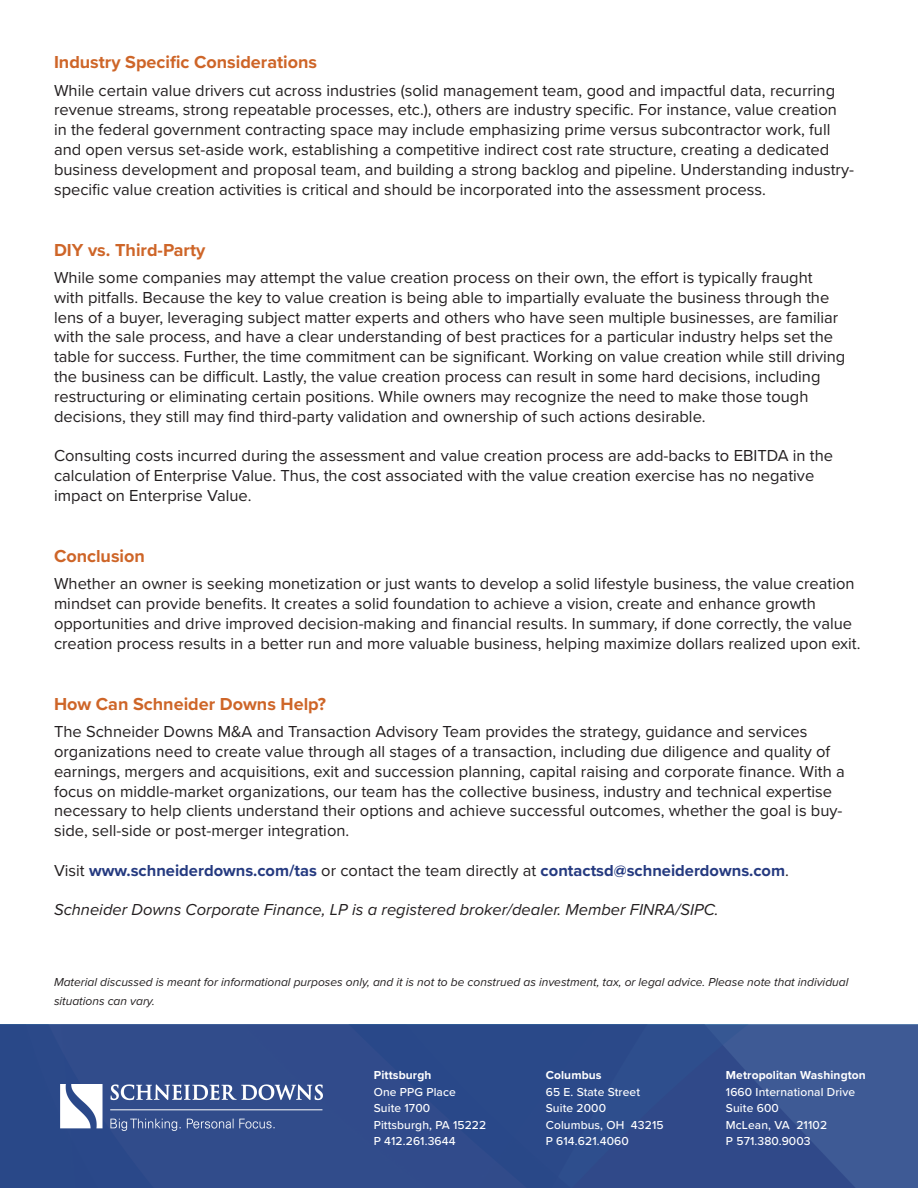
<style>
.page{position:relative;width:918px;height:1188px;background:#fff}
.page>*{position:absolute;margin:0;border:0;box-sizing:border-box;transform-origin:0 0}
.t1{font:700 18px "Proxima Nova";color:#ce6528}
.t2{font:16.5px/19.8px "Proxima Nova";color:#231f20}
.t3{font:700 16.5px "Proxima Nova";color:#253a80}
.t4{font:italic 16.5px "Proxima Nova";color:#231f20}
.t5{font:500 12px "Proxima Nova";letter-spacing:.01em;color:#fff}
.t6{font:italic 12px/19.8px "Proxima Nova";color:#231f20}
.t7{font:700 12px "Proxima Nova";letter-spacing:.01em;color:#fff}
.s1{font-weight:400;color:#231f20}
</style>
<div class="page">
<svg style="left:0;top:1024px;width:918px;height:164px;background:#304c8b"></svg>
<img style="left:60px;top:1085px;width:263px;height:45px">
<p class="t1" style="left:54px;top:49px;width:265px">Industry Specific Considerations</p>
<p class="t2" style="left:54px;top:79px;width:802px">While certain value drivers cut across industries (solid management team, good and impactful data, recurring revenue streams, strong repeatable processes, etc.), others are industry specific. For instance, value creation<br>in the federal government contracting space may include emphasizing prime versus subcontractor work, full and open versus set-aside work, establishing a competitive indirect cost rate structure, creating a dedicated business development and proposal team, and building a strong backlog and pipeline. Understanding industry&shy;specific value creation activities is critical and should be incorporated into the assessment process.</p>
<p class="t1" style="left:54px;top:236px;width:153px">DIY vs. Third-Party</p>
<p class="t2" style="left:54px;top:267px;width:793px">While some companies may attempt the value creation process on their own, the effort is typically fraught with pitfalls. Because the key to value creation is being able to impartially evaluate the business through the lens of a buyer, leveraging subject matter experts and others who have seen multiple businesses, are familiar with the sale process, and have a clear understanding of best practices for a particular industry helps set the table for success. Further, the time commitment can be significant. Working on value creation while still driving the business can be difficult. Lastly, the value creation process can result in some hard decisions, including restructuring or eliminating certain positions. While owners may recognize the need to make those tough decisions, they still may find third-party validation and ownership of such actions desirable.</p>
<p class="t2" style="left:54px;top:445px;width:781px">Consulting costs incurred during the assessment and value creation process are add-backs to EBITDA in the calculation of Enterprise Value. Thus, the cost associated with the value creation exercise has no negative impact on Enterprise Value.</p>
<p class="t1" style="left:54px;top:543px;width:92px">Conclusion</p>
<p class="t2" style="left:54px;top:573px;width:808px">Whether an owner is seeking monetization or just wants to develop a solid lifestyle business, the value creation mindset can provide benefits. It creates a solid foundation to achieve a vision, create and enhance growth opportunities and drive improved decision-making and financial results. In summary, if done correctly, the value creation process results in a better run and more valuable business, helping maximize dollars realized upon exit.</p>
<p class="t1" style="left:54px;top:690px;width:274px">How Can Schneider Downs Help?</p>
<p class="t2" style="left:54px;top:721px;width:792px">The Schneider Downs M&amp;A and Transaction Advisory Team provides the strategy, guidance and services organizations need to create value through all stages of a transaction, including due diligence and quality of earnings, mergers and acquisitions, exit and succession planning, capital raising and corporate finance. With a focus on middle-market organizations, our team has the collective business, industry and technical expertise necessary to help clients understand their options and achieve successful outcomes, whether the goal is buy&shy;side, sell-side or post-merger integration.</p>
<p class="t3" style="left:54px;top:858px;width:736px"><span class="s1">Visit</span> www.schneiderdowns.com/tas <span class="s1">or contact the team directly at</span> contactsd@schneiderdowns.com<span class="s1">.</span></p>
<p class="t4" style="left:54px;top:898px;width:666px">Schneider Downs Corporate Finance, LP is a registered broker/dealer. Member FINRA/SIPC.</p>
<p class="t6" style="left:54px;top:971px;width:796px">Material discussed is meant for informational purposes only, and it is not to be construed as investment, tax, or legal advice. Please note that individual situations can vary.</p>
<p class="t7" style="left:374px;top:1066px;width:59px">Pittsburgh</p>
<p class="t5" style="left:374px;top:1083px;width:84px">One PPG Place</p>
<p class="t5" style="left:374px;top:1099px;width:58px">Suite 1700</p>
<p class="t5" style="left:374px;top:1116px;width:114px">Pittsburgh, PA 15222</p>
<p class="t5" style="left:374px;top:1132px;width:83px">P 412.261.3644</p>
<p class="t7" style="left:546px;top:1066px;width:57px">Columbus</p>
<p class="t5" style="left:546px;top:1083px;width:96px">65 E. State Street</p>
<p class="t5" style="left:546px;top:1099px;width:62px">Suite 2000</p>
<p class="t5" style="left:546px;top:1116px;width:119px">Columbus, OH 43215</p>
<p class="t5" style="left:546px;top:1132px;width:85px">P 614.621.4060</p>
<p class="t7" style="left:726px;top:1066px;width:142px">Metropolitan Washington</p>
<p class="t5" style="left:726px;top:1083px;width:131px">1660 International Drive</p>
<p class="t5" style="left:726px;top:1099px;width:54px">Suite 600</p>
<p class="t5" style="left:726px;top:1116px;width:103px">McLean, VA 21102</p>
<p class="t5" style="left:726px;top:1132px;width:86px">P 571.380.9003</p>
</div>
